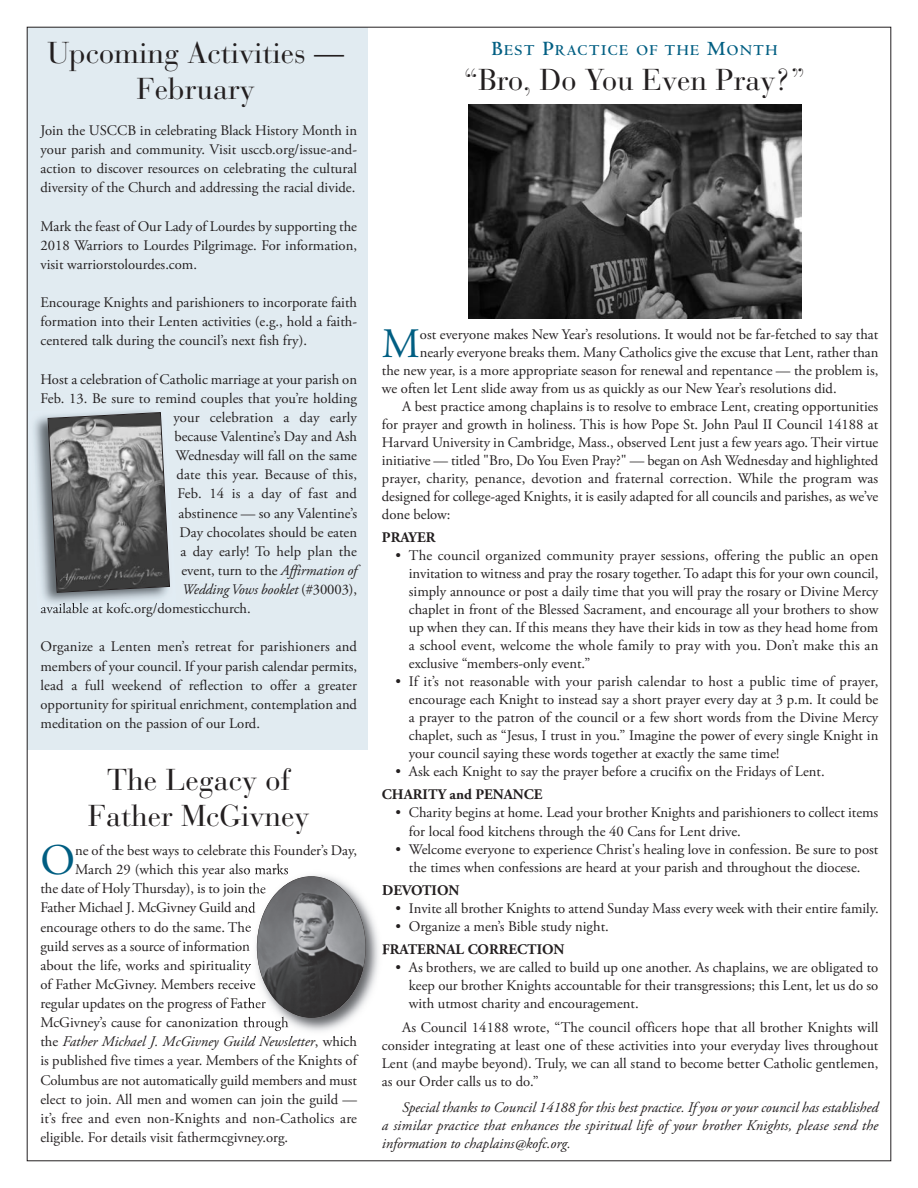
<style>
.page{position:relative;width:918px;height:1188px;background:#fff}
.page>*{position:absolute;margin:0;border:0;box-sizing:border-box;transform-origin:0 0}
.t1{font:43.65px "Adobe Garamond Pro";color:#005e82}
.t2{font:41.85px "Adobe Garamond Pro";color:#005e82}
.t3{font:30px/36px "Bauer Bodoni";color:#231f20;text-align:center}
.t4{font:700 15.75px "Centaur MT Std";letter-spacing:.085em;color:#005e82}
.t5{font:14.7px/18px "Adobe Garamond Pro";color:#231f20;text-align:justify}
.t6{font:italic 14.7px/18px "Adobe Garamond Pro";color:#231f20;text-align:justify}
.t7{font:700 14.7px "Adobe Garamond Pro";color:#231f20}
.s1{font-style:italic}
.s2{font-style:normal}
.s3{font-size:21px}
</style>
<div class="page">
<div style="left:27px;top:27px;width:341px;height:723px;background:#e1ebf1"></div>
<img style="left:468px;top:105px;width:333px;height:213px">
<img style="left:34px;top:410px;width:132px;height:201px">
<img style="left:41px;top:603px;width:31px;height:9px">
<svg style="left:48px;top:412px;width:122px;height:181px;background:#777878"></svg>
<img style="left:245px;top:869px;width:43px;height:169px">
<img style="left:250px;top:870px;width:135px;height:168px">
<svg style="left:382px;top:885px;width:4px;height:10px"></svg>
<svg style="left:382px;top:944px;width:4px;height:10px"></svg>
<img style="left:257px;top:876px;width:109px;height:142px">
<svg style="left:332px;top:1036px;width:21px;height:2px"></svg>
<h3 class="t3" style="left:47px;top:38px;width:298px">Upcoming Activities —<br>February</h3>
<p class="t5" style="left:40px;top:122px;width:318px;line-height:19.2px">Join the USCCB in celebrating Black History Month in your parish and community. Visit usccb.org/issue-and&shy;action to discover resources on celebrating the cultural diversity of the Church and addressing the racial divide.</p>
<p class="t5" style="left:40px;top:218px;width:318px;line-height:19.2px">Mark the feast of Our Lady of Lourdes by supporting the 2018 Warriors to Lourdes Pilgrimage. For information, visit warriorstolourdes.com.</p>
<p class="t5" style="left:40px;top:294px;width:318px;line-height:19.2px">Encourage Knights and parishioners to incorporate faith formation into their Lenten activities (e.g., hold a faith&shy;centered talk during the council’s next fish fry).</p>
<p class="t5" style="left:40px;top:371px;width:318px">Host a celebration of Catholic marriage at your parish on</p>
<p class="t5" style="left:40px;top:390px;width:318px">Feb. 13. Be sure to remind couples that you’re holding</p>
<p class="t5" style="left:173px;top:410px;width:185px">your celebration a day early</p>
<p class="t5" style="left:174px;top:429px;width:184px">because Valentine’s Day and Ash</p>
<p class="t5" style="left:175px;top:448px;width:183px">Wednesday will fall on the same</p>
<p class="t5" style="left:176px;top:467px;width:182px">date this year. Because of this,</p>
<p class="t5" style="left:177px;top:486px;width:181px">Feb. 14 is a day of fast and</p>
<p class="t5" style="left:179px;top:505px;width:180px">abstinence — so any Valentine’s</p>
<p class="t5" style="left:180px;top:524px;width:179px">Day chocolates should be eaten</p>
<p class="t5" style="left:181px;top:543px;width:178px">a day early! To help plan the</p>
<p class="t5" style="left:182px;top:563px;width:177px">event, turn to the <span class="s1">Affirmation of</span></p>
<p class="t6" style="left:182px;top:582px;width:176px">Wedding Vows booklet <span class="s2">(#30003),</span></p>
<p class="t5" style="left:41px;top:601px;width:212px">available at kofc.org/domesticchurch.</p>
<p class="t5" style="left:41px;top:639px;width:318px;line-height:19.2px">Organize a Lenten men’s retreat for parishioners and members of your council. If your parish calendar permits, lead a full weekend of reflection to offer a greater opportunity for spiritual enrichment, contemplation and meditation on the passion of our Lord.</p>
<h3 class="t3" style="left:88px;top:766px;width:223px">The Legacy of<br>Father McGivney</h3>
<h1 class="t1" style="left:40px;top:843px;width:36px">O</h1>
<p class="t5" style="left:75px;top:843px;width:284px">ne of the best ways to celebrate this Founder’s Day,</p>
<p class="t5" style="left:75px;top:862px;width:215px">March 29 (which this year also marks</p>
<p class="t5" style="left:40px;top:881px;width:227px">the date of Holy Thursday), is to join the</p>
<p class="t5" style="left:41px;top:900px;width:216px">Father Michael J. McGivney Guild and</p>
<p class="t5" style="left:40px;top:919px;width:212px">encourage others to do the same. The</p>
<p class="t5" style="left:40px;top:938px;width:211px">guild serves as a source of information</p>
<p class="t5" style="left:40px;top:957px;width:212px">about the life, works and spirituality</p>
<p class="t5" style="left:40px;top:977px;width:217px">of Father McGivney. Members receive</p>
<p class="t5" style="left:40px;top:996px;width:227px">regular updates on the progress of Father</p>
<p class="t5" style="left:40px;top:1015px;width:250px">McGivney’s cause for canonization through</p>
<p class="t6" style="left:40px;top:1034px;width:318px"><span class="s2">the</span> Father Michael J. McGivney Guild Newsletter<span class="s2">, which</span></p>
<p class="t5" style="left:40px;top:1053px;width:318px">is published five times a year. Members of the Knights of</p>
<p class="t5" style="left:40px;top:1072px;width:318px">Columbus are not automatically guild members and must</p>
<p class="t5" style="left:40px;top:1091px;width:318px">elect to join. All men and women can join the guild —</p>
<p class="t5" style="left:40px;top:1111px;width:318px">it’s free and even non-Knights and non-Catholics are</p>
<p class="t5" style="left:40px;top:1130px;width:249px">eligible. For details visit fathermcgivney.org.</p>
<p class="t4" style="left:492px;top:44px;width:288px"><span class="s3">B</span>EST <span class="s3">P</span>RACTICE OF THE <span class="s3">M</span>ONTH</p>
<h3 class="t3" style="left:463px;top:65px;width:344px">“Bro, Do You Even Pray?”</h3>
<h2 class="t2" style="left:382px;top:327px;width:40px">M</h2>
<p class="t5" style="left:420px;top:326px;width:460px">ost everyone makes New Year’s resolutions. It would not be far-fetched to say that</p>
<p class="t5" style="left:420px;top:344px;width:460px">nearly everyone breaks them. Many Catholics give the excuse that Lent, rather than</p>
<p class="t5" style="left:382px;top:362px;width:498px">the new year, is a more appropriate season for renewal and repentance — the problem is,</p>
<p class="t5" style="left:382px;top:380px;width:456px">we often let Lent slide away from us as quickly as our New Year’s resolutions did.</p>
<p class="t5" style="left:402px;top:398px;width:478px">A best practice among chaplains is to resolve to embrace Lent, creating opportunities</p>
<p class="t5" style="left:382px;top:416px;width:498px">for prayer and growth in holiness. This is how Pope St. John Paul II Council 14188 at</p>
<p class="t5" style="left:382px;top:434px;width:498px">Harvard University in Cambridge, Mass., observed Lent just a few years ago. Their virtue</p>
<p class="t5" style="left:382px;top:452px;width:498px">initiative — titled "Bro, Do You Even Pray?" — began on Ash Wednesday and highlighted</p>
<p class="t5" style="left:382px;top:470px;width:498px">prayer, charity, penance, devotion and fraternal correction. While the program was</p>
<p class="t5" style="left:382px;top:488px;width:498px">designed for college-aged Knights, it is easily adapted for all councils and parishes, as we’ve</p>
<p class="t5" style="left:382px;top:506px;width:70px">done below:</p>
<p class="t7" style="left:382px;top:532px;width:55px">PRAYER</p>
<p class="t5" style="left:409px;top:548px;width:471px;text-indent:-13px">• The council organized community prayer sessions, offering the public an open invitation to witness and pray the rosary together. To adapt this for your own council, simply announce or post a daily time that you will pray the rosary or Divine Mercy chaplet in front of the Blessed Sacrament, and encourage all your brothers to show up when they can. If this means they have their kids in tow as they head home from a school event, welcome the whole family to pray with you. Don’t make this an exclusive “members-only event.”</p>
<p class="t5" style="left:409px;top:674px;width:471px;text-indent:-13px">• If it’s not reasonable with your parish calendar to host a public time of prayer, encourage each Knight to instead say a short prayer every day at 3 p.m. It could be a prayer to the patron of the council or a few short words from the Divine Mercy chaplet, such as “Jesus, I trust in you.” Imagine the power of every single Knight in your council saying these words together at exactly the same time!</p>
<p class="t5" style="left:395px;top:764px;width:431px">• Ask each Knight to say the prayer before a crucifix on the Fridays of Lent.</p>
<p class="t7" style="left:382px;top:789px;width:162px">CHARITY and PENANCE</p>
<p class="t5" style="left:409px;top:805px;width:471px;text-indent:-13px">• Charity begins at home. Lead your brother Knights and parishioners to collect items for local food kitchens through the 40 Cans for Lent drive.</p>
<p class="t5" style="left:395px;top:841px;width:484px;text-align:center">• Welcome everyone to experience Christ's healing love in confession. Be sure to post the times when confessions are heard at your parish and throughout the diocese.</p>
<p class="t7" style="left:382px;top:884px;width:79px">DEVOTION</p>
<p class="t5" style="left:395px;top:901px;width:485px">• Invite all brother Knights to attend Sunday Mass every week with their entire family.</p>
<p class="t5" style="left:395px;top:919px;width:215px">• Organize a men’s Bible study night.</p>
<p class="t7" style="left:382px;top:944px;width:184px">FRATERNAL CORRECTION</p>
<p class="t5" style="left:409px;top:960px;width:471px;text-indent:-13px">• As brothers, we are called to build up one another. As chaplains, we are obligated to keep our brother Knights accountable for their transgressions; this Lent, let us do so with utmost charity and encouragement.</p>
<p class="t5" style="left:382px;top:1019px;width:498px;text-indent:20px">As Council 14188 wrote, “The council officers hope that all brother Knights will consider integrating at least one of these activities into your everyday lives throughout Lent (and maybe beyond). Truly, we can all stand to become better Catholic gentlemen, as our Order calls us to do.”</p>
<p class="t6" style="left:382px;top:1100px;width:498px;text-indent:20px">Special thanks to Council 14188 for this best practice. If you or your council has established a similar practice that enhances the spiritual life of your brother Knights, please send the information to chaplains@kofc.org.</p>
</div>
